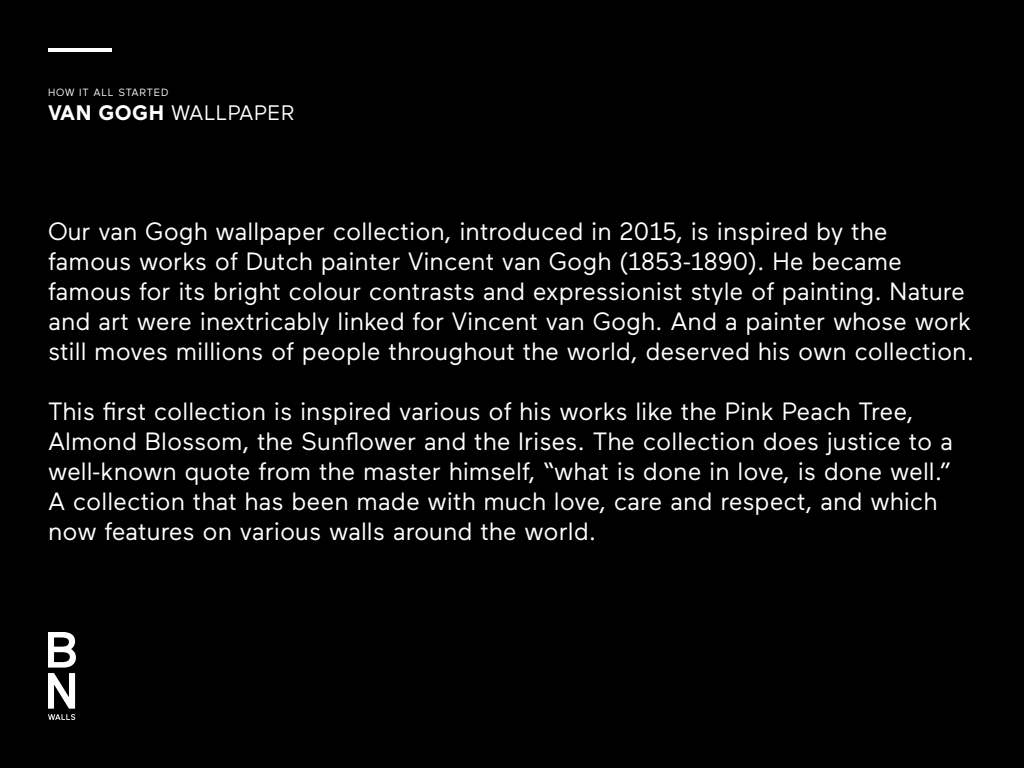
<style>
.page{position:relative;width:1024px;height:768px;background:#000}
.page>*{position:absolute;margin:0;border:0;box-sizing:border-box;transform-origin:0 0}
.t1{font:25px/30px "Maax";color:#fff}
.t2{font:21px "Maax";letter-spacing:.025em;color:#fff}
.t3{font:10.5px "Maax";letter-spacing:.075em;color:#fff}
.s1{font-weight:700}
</style>
<div class="page">
<hr style="left:48px;top:48px;width:64px;height:4px;background:#fff">
<svg style="left:48px;top:632px;width:28px;height:88px"></svg>
<p class="t3" style="left:48px;top:86px;width:122px">HOW IT ALL STARTED</p>
<p class="t2" style="left:48px;top:99px;width:248px"><span class="s1">VAN GOGH</span> WALLPAPER</p>
<p class="t1" style="left:48px;top:215px;width:928px">Our van Gogh wallpaper collection, introduced in 2015, is inspired by the famous works of Dutch painter Vincent van Gogh (1853-1890). He became famous for its bright colour contrasts and expressionist style of painting. Nature and art were inextricably linked for Vincent van Gogh. And a painter whose work still moves millions of people throughout the world, deserved his own collection.</p>
<p class="t1" style="left:48px;top:395px;width:907px">This first collection is inspired various of his works like the Pink Peach Tree, Almond Blossom, the Sunflower and the Irises. The collection does justice to a well-known quote from the master himself, “what is done in love, is done well.” A collection that has been made with much love, care and respect, and which now features on various walls around the world.</p>
</div>
